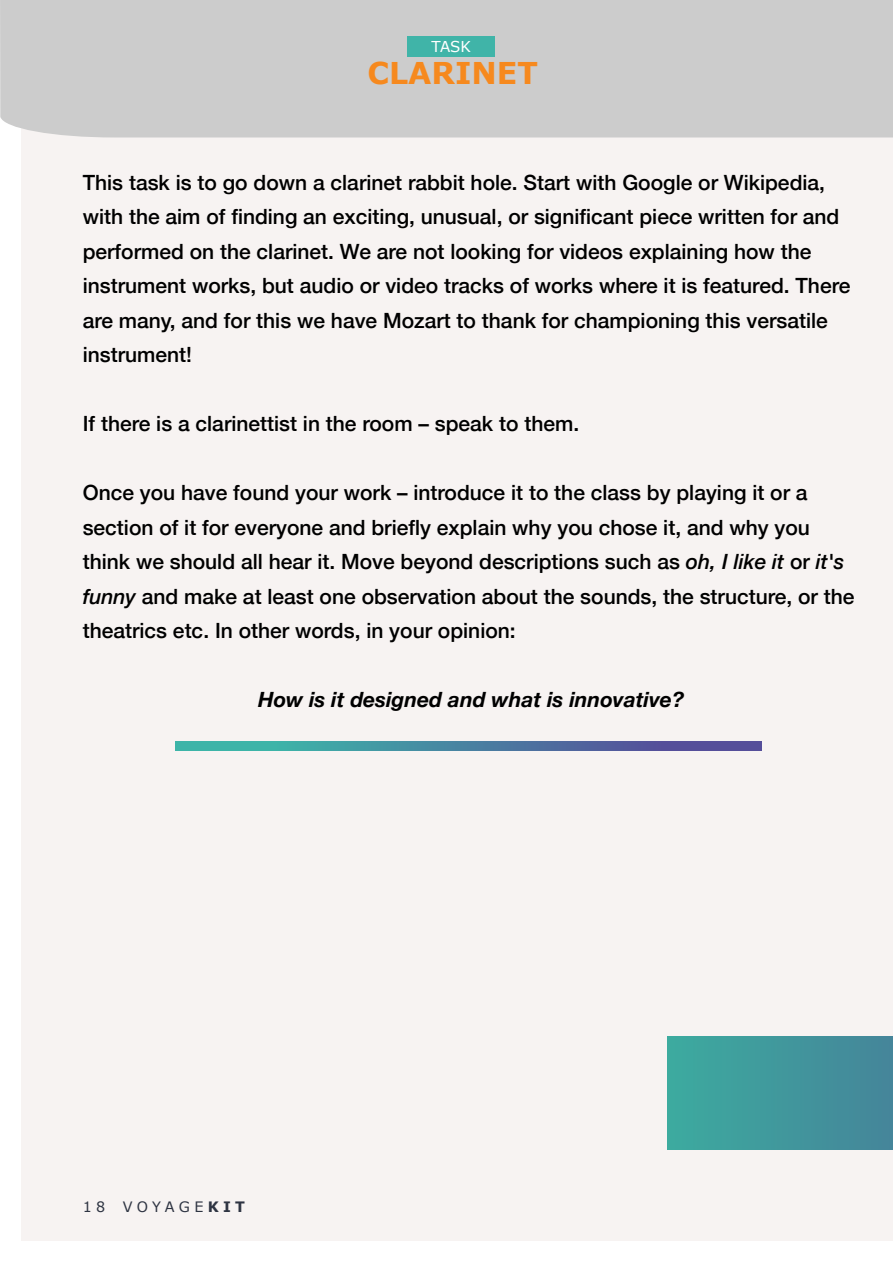
<style>
.page{position:relative;width:893px;height:1263px;background:#fff}
.page>*{position:absolute;margin:0;border:0;box-sizing:border-box;transform-origin:0 0}
.t1{font:700 30px "Verdana";color:#f6891e}
.t2{font:500 21px/34.5px "Helvetica Neue";color:#000}
.t3{font:italic 700 21px "Helvetica Neue";color:#000}
.t4{font:15px "Verdana";color:#fff}
.t5{font:14.4px "Verdana";letter-spacing:.3em;color:#2e3442}
.s1{font-style:italic}
.s2{font-weight:700}
</style>
<div class="page">
<div style="left:21px;top:23px;width:872px;height:1217px;background:#f7f3f2"></div>
<div style="left:668px;top:1037px;width:225px;height:113px;background:linear-gradient(to right,#3dab9f,#45859a)"></div>
<img style="left:176px;top:742px;width:585px;height:9px">
<div style="left:0;top:0;width:893px;height:137px;background:#ccc"></div>
<div style="left:408px;top:36px;width:87px;height:20px;background:#40b4a8"></div>
<p class="t4" style="left:432px;top:40px;width:41px">TASK</p>
<h1 class="t1" style="left:367px;top:61px;width:172px">CLARINET</h1>
<p class="t2" style="left:83px;top:165px;width:769px">This task is to go down a clarinet rabbit hole. Start with Google or Wikipedia, with the aim of finding an exciting, unusual, or significant piece written for and performed on the clarinet. We are not looking for videos explaining how the instrument works, but audio or video tracks of works where it is featured. There are many, and for this we have Mozart to thank for championing this versatile instrument!</p>
<p class="t2" style="left:83px;top:406px;width:498px">If there is a clarinettist in the room – speak to them.</p>
<p class="t2" style="left:83px;top:475px;width:773px">Once you have found your work – introduce it to the class by playing it or a section of it for everyone and briefly explain why you chose it, and why you think we should all hear it. Move beyond descriptions such as <span class="s1">oh, I like it</span> or <span class="s1">it's funny</span> and make at least one observation about the sounds, the structure, or the theatrics etc. In other words, in your opinion:</p>
<p class="t3" style="left:258px;top:687px;width:427px">How is it designed and what is innovative?</p>
<p class="t5" style="left:83px;top:1201px;width:164px">18 VOYAGE<span class="s2">KIT</span></p>
</div>
